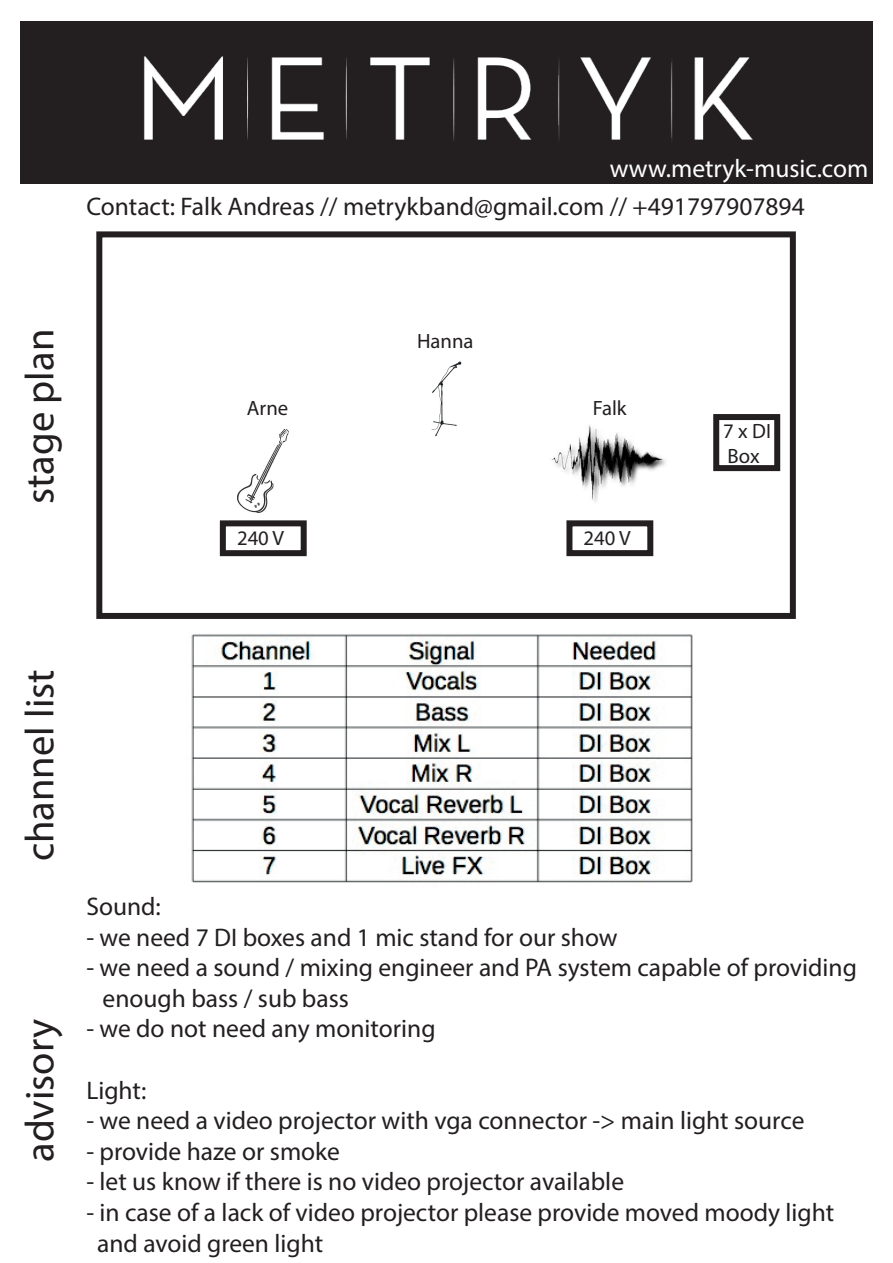
<style>
.page{position:relative;width:893px;height:1263px;background:#fff}
.page>*{position:absolute;margin:0;border:0;box-sizing:border-box;transform-origin:0 0}
.t1{font:40.5px "Myriad Pro";color:#231f20}
.t2{font:25.5px/30.6px "Myriad Pro";color:#231f20}
.t3{font:25.5px "Myriad Pro";color:#fff}
.t4{font:20.7px/24.9px "Myriad Pro";color:#231f20}
</style>
<div class="page">
<div style="left:96px;top:231px;width:700px;height:388px;background:#fff;border:6px solid #231f20"></div>
<div style="left:713px;top:414px;width:67px;height:57px;background:#fff;border:6px solid #231f20"></div>
<div style="left:220px;top:520px;width:87px;height:36px;border:6px solid #231f20"></div>
<div style="left:566px;top:520px;width:87px;height:36px;border:6px solid #231f20"></div>
<img style="left:238px;top:429px;width:51px;height:84px">
<img style="left:431px;top:361px;width:31px;height:76px">
<img style="left:551px;top:425px;width:115px;height:77px">
<img style="left:191px;top:633px;width:502px;height:250px">
<div style="left:20px;top:21px;width:853px;height:163px;background:#231f20"></div>
<img style="left:144px;top:56px;width:609px;height:85px">
<p class="t3" style="left:610px;top:152px;width:260px">www.metryk-music.com</p>
<p class="t2" style="left:86px;top:191px;width:720px">Contact: Falk Andreas // metrykband@gmail.com // +491797907894</p>
<h1 class="t1" style="left:15px;top:504px;width:177px;rotate:-90deg">stage plan</h1>
<p class="t4" style="left:247px;top:396px;width:43px">Arne</p>
<p class="t4" style="left:417px;top:328px;width:58px">Hanna</p>
<p class="t4" style="left:593px;top:396px;width:35px">Falk</p>
<p class="t4" style="left:237px;top:525px;width:49px">240 V</p>
<p class="t4" style="left:584px;top:525px;width:49px">240 V</p>
<p class="t4" style="left:723px;top:418px;width:49px">7 x DI<br>Box</p>
<h1 class="t1" style="left:15px;top:861px;width:194px;rotate:-90deg">channel list</h1>
<h1 class="t1" style="left:15px;top:1162px;width:144px;rotate:-90deg">advisory</h1>
<p class="t2" style="left:86px;top:891px;width:76px">Sound:</p>
<p class="t2" style="left:86px;top:921px;width:533px">- we need 7 DI boxes and 1 mic stand for our show</p>
<p class="t2" style="left:103px;top:952px;width:756px;text-indent:-16px">- we need a sound / mixing engineer and PA system capable of providing enough bass / sub bass</p>
<p class="t2" style="left:86px;top:1013px;width:351px">- we do not need any monitoring</p>
<p class="t2" style="left:86px;top:1074px;width:62px">Light:</p>
<p class="t2" style="left:86px;top:1105px;width:720px">- we need a video projector with vga connector -&gt; main light source</p>
<p class="t2" style="left:86px;top:1135px;width:255px">- provide haze or smoke</p>
<p class="t2" style="left:86px;top:1166px;width:539px">- let us know if there is no video projector available</p>
<p class="t2" style="left:97px;top:1197px;width:739px;text-indent:-11px">- in case of a lack of video projector please provide moved moody light and avoid green light</p>
</div>
